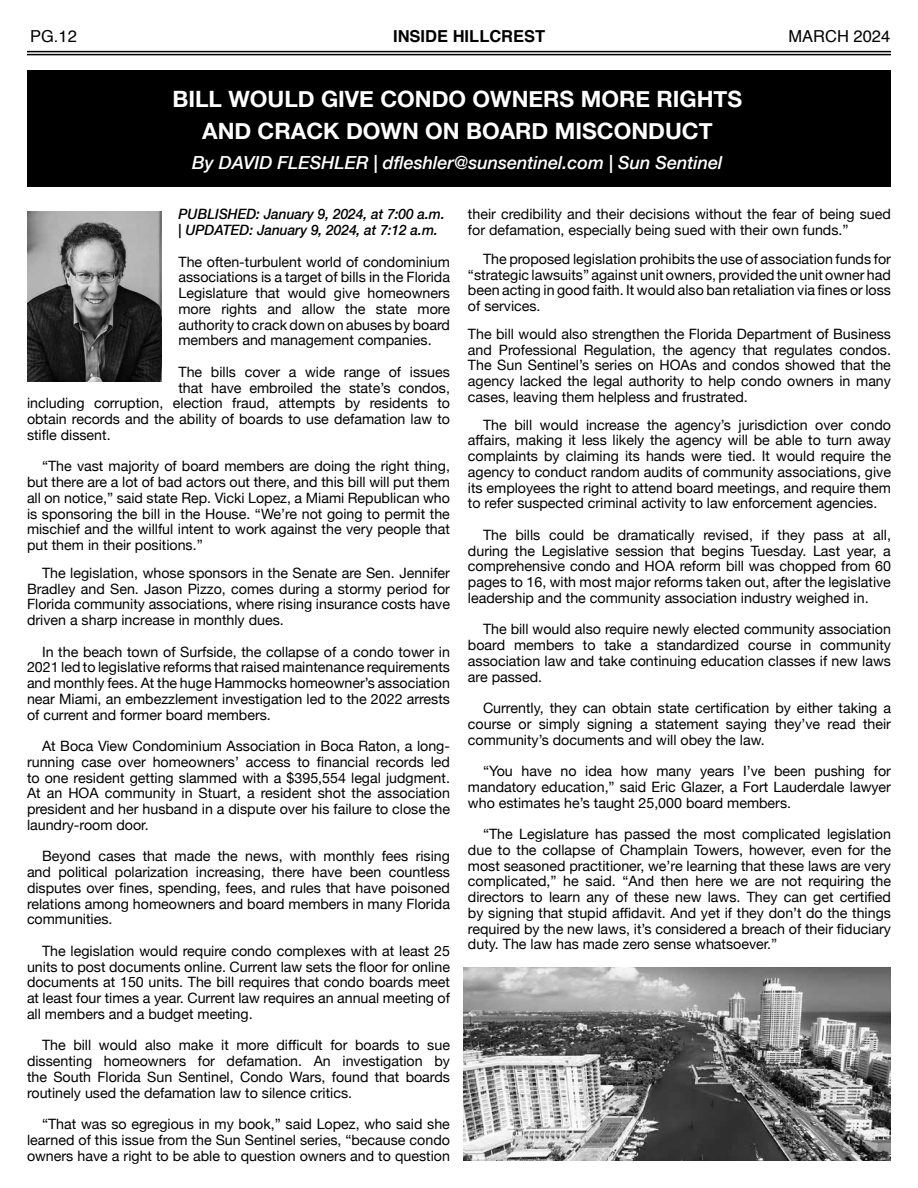
<style>
.page{position:relative;width:918px;height:1188px;background:#fff}
.page>*{position:absolute;margin:0;border:0;box-sizing:border-box;transform-origin:0 0}
.t1{font:700 22.5px/31.5px "Helvetica Neue";color:#fff;text-align:center}
.t2{font:italic 500 18px "Helvetica Neue";color:#fff}
.t3{font:700 16.5px "Helvetica";color:#000}
.t4{font:16.5px "Helvetica";color:#000}
.t5{font:14.25px/15.8px "Helvetica Neue";color:#000;text-align:justify}
.t6{font:italic 500 14.25px/15.8px "Helvetica Neue";color:#000;scale:.96 1}
</style>
<div class="page">
<hr style="left:27px;top:51px;width:864px;height:1px;background:#000">
<hr style="left:27px;top:54px;width:864px;height:1px;background:#000">
<div style="left:27px;top:71px;width:864px;height:116px;background:#000"></div>
<img style="left:28px;top:212px;width:134px;height:169px">
<img style="left:463px;top:968px;width:428px;height:193px">
<p class="t4" style="left:30px;top:24px;width:48px">PG.12</p>
<p class="t3" style="left:393px;top:23px;width:154px">INSIDE HILLCREST</p>
<p class="t4" style="left:788px;top:24px;width:103px">MARCH 2024</p>
<h1 class="t1" style="left:172px;top:84px;width:571px">BILL WOULD GIVE CONDO OWNERS MORE RIGHTS<br>AND CRACK DOWN ON BOARD MISCONDUCT</h1>
<p class="t2" style="left:192px;top:147px;width:532px">By DAVID FLESHLER | dfleshler@sunsentinel.com | Sun Sentinel</p>
<p class="t6" style="left:178px;top:206px;width:279px">PUBLISHED: January 9, 2024, at 7:00 a.m. | UPDATED: January 9, 2024, at 7:12 a.m.</p>
<p class="t5" style="left:179px;top:255px;width:273px">The often-turbulent world of condominium associations is a target of bills in the Florida Legislature that would give homeowners more rights and allow the state more authority to crack down on abuses by board members and management companies.</p>
<p class="t5" style="left:179px;top:365px;width:273px">The bills cover a wide range of issues</p>
<p class="t5" style="left:179px;top:381px;width:273px">that have embroiled the state’s condos,</p>
<p class="t5" style="left:27px;top:396px;width:425px">including corruption, election fraud, attempts by residents to</p>
<p class="t5" style="left:27px;top:412px;width:425px">obtain records and the ability of boards to use defamation law to</p>
<p class="t5" style="left:27px;top:428px;width:85px">stifle dissent.</p>
<p class="t5" style="left:27px;top:459px;width:425px;text-indent:15px">“The vast majority of board members are doing the right thing, but there are a lot of bad actors out there, and this bill will put them all on notice,” said state Rep. Vicki Lopez, a Miami Republican who is sponsoring the bill in the House. “We’re not going to permit the mischief and the willful intent to work against the very people that put them in their positions.”</p>
<p class="t5" style="left:27px;top:566px;width:425px;text-indent:15px">The legislation, whose sponsors in the Senate are Sen. Jennifer Bradley and Sen. Jason Pizzo, comes during a stormy period for Florida community associations, where rising insurance costs have driven a sharp increase in monthly dues.</p>
<p class="t5" style="left:27px;top:644px;width:425px;text-indent:15px">In the beach town of Surfside, the collapse of a condo tower in 2021 led to legislative reforms that raised maintenance requirements and monthly fees. At the huge Hammocks homeowner’s association near Miami, an embezzlement investigation led to the 2022 arrests of current and former board members.</p>
<p class="t5" style="left:27px;top:739px;width:425px;text-indent:15px">At Boca View Condominium Association in Boca Raton, a long&shy;running case over homeowners’ access to financial records led to one resident getting slammed with a $395,554 legal judgment.<br>At an HOA community in Stuart, a resident shot the association president and her husband in a dispute over his failure to close the laundry-room door.</p>
<p class="t5" style="left:27px;top:849px;width:425px;text-indent:15px">Beyond cases that made the news, with monthly fees rising and political polarization increasing, there have been countless disputes over fines, spending, fees, and rules that have poisoned relations among homeowners and board members in many Florida communities.</p>
<p class="t5" style="left:27px;top:944px;width:425px;text-indent:15px">The legislation would require condo complexes with at least 25 units to post documents online. Current law sets the floor for online documents at 150 units. The bill requires that condo boards meet at least four times a year. Current law requires an annual meeting of all members and a budget meeting.</p>
<p class="t5" style="left:27px;top:1038px;width:425px;text-indent:15px">The bill would also make it more difficult for boards to sue dissenting homeowners for defamation. An investigation by the South Florida Sun Sentinel, Condo Wars, found that boards routinely used the defamation law to silence critics.</p>
<p class="t5" style="left:27px;top:1117px;width:424px;text-indent:15px">“That was so egregious in my book,” said Lopez, who said she learned of this issue from the Sun Sentinel series, “because condo owners have a right to be able to question owners and to question</p>
<p class="t5" style="left:468px;top:207px;width:425px">their credibility and their decisions without the fear of being sued for defamation, especially being sued with their own funds.”</p>
<p class="t5" style="left:468px;top:252px;width:425px;text-indent:15px">The proposed legislation prohibits the use of association funds for “strategic lawsuits” against unit owners, provided the unit owner had been acting in good faith. It would also ban retaliation via fines or loss of services.</p>
<p class="t5" style="left:468px;top:327px;width:425px">The bill would also strengthen the Florida Department of Business and Professional Regulation, the agency that regulates condos.<br>The Sun Sentinel’s series on HOAs and condos showed that the agency lacked the legal authority to help condo owners in many cases, leaving them helpless and frustrated.</p>
<p class="t5" style="left:468px;top:418px;width:425px;text-indent:15px">The bill would increase the agency’s jurisdiction over condo affairs, making it less likely the agency will be able to turn away complaints by claiming its hands were tied. It would require the agency to conduct random audits of community associations, give its employees the right to attend board meetings, and require them to refer suspected criminal activity to law enforcement agencies.</p>
<p class="t5" style="left:468px;top:528px;width:425px;text-indent:15px">The bills could be dramatically revised, if they pass at all, during the Legislative session that begins Tuesday. Last year, a comprehensive condo and HOA reform bill was chopped from 60 pages to 16, with most major reforms taken out, after the legislative leadership and the community association industry weighed in.</p>
<p class="t5" style="left:468px;top:622px;width:425px;text-indent:15px">The bill would also require newly elected community association board members to take a standardized course in community association law and take continuing education classes if new laws are passed.</p>
<p class="t5" style="left:468px;top:701px;width:425px;text-indent:15px">Currently, they can obtain state certification by either taking a course or simply signing a statement saying they’ve read their community’s documents and will obey the law.</p>
<p class="t5" style="left:468px;top:764px;width:425px;text-indent:15px">“You have no idea how many years I’ve been pushing for mandatory education,” said Eric Glazer, a Fort Lauderdale lawyer who estimates he’s taught 25,000 board members.</p>
<p class="t5" style="left:468px;top:827px;width:425px;text-indent:15px">“The Legislature has passed the most complicated legislation due to the collapse of Champlain Towers, however, even for the most seasoned practitioner, we’re learning that these laws are very complicated,” he said. “And then here we are not requiring the directors to learn any of these new laws. They can get certified by signing that stupid affidavit. And yet if they don’t do the things required by the new laws, it’s considered a breach of their fiduciary duty. The law has made zero sense whatsoever.”</p>
</div>
